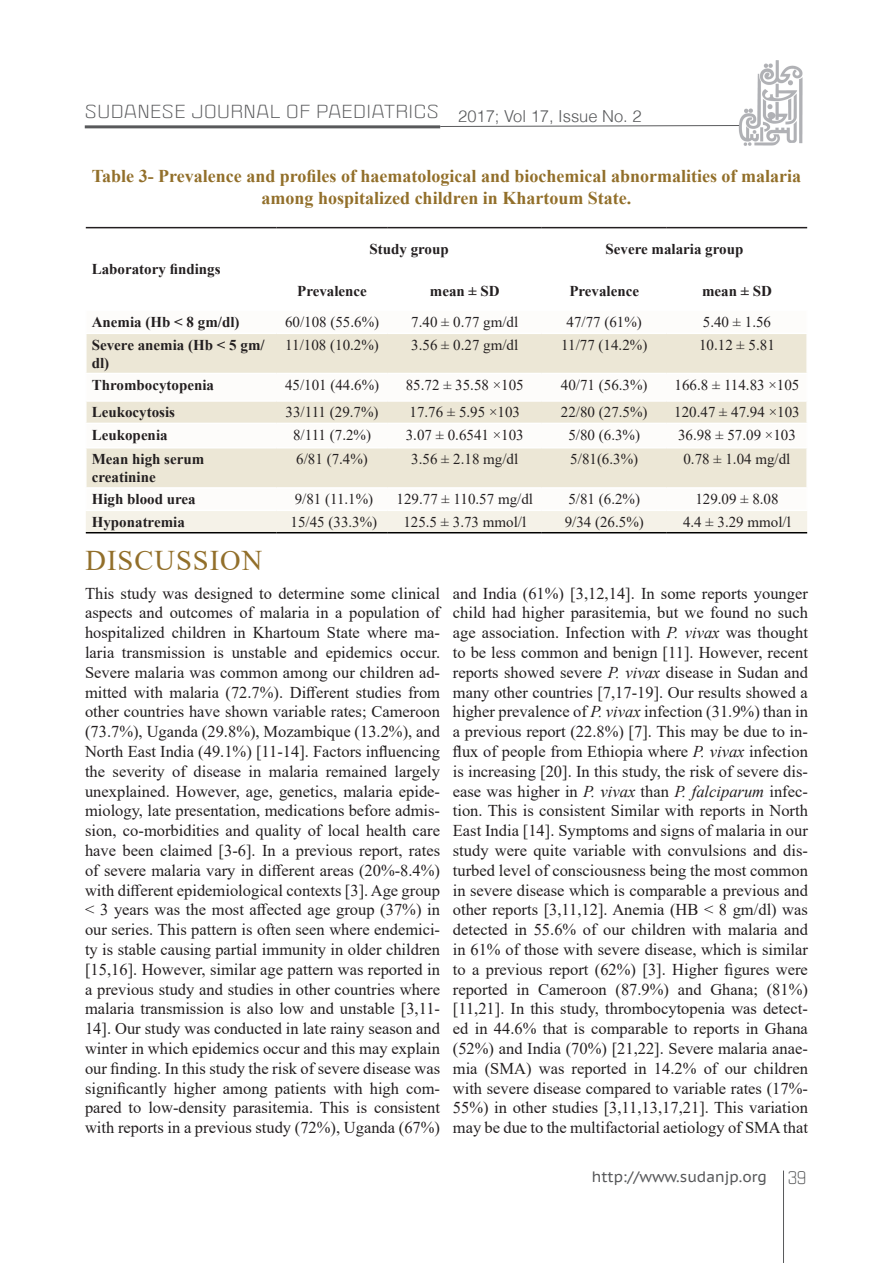
<style>
.page{position:relative;width:893px;height:1263px;background:#fff}
.page>*{position:absolute;margin:0;border:0;box-sizing:border-box;transform-origin:0 0}
.Main_Header_1{font:28.5px "Times New Roman";letter-spacing:.035em;color:#926f2a}
.Tab_Caption{font:700 18px/21.6px "Times New Roman";color:#926f2a;text-align:center}
.Reg_Paragraph{font:16.5px/19.8px "Times New Roman";color:#231f20;text-align:justify}
.t1{font:16.5px "Politica XT";letter-spacing:.025em;color:#58595b;scale:1.19 1}
.t2{font:16.5px "Politica XT";letter-spacing:.025em;color:#58595b}
.Tab_Content{font:15px "Times New Roman";color:#231f20}
.Tab_Head_Row{font:700 15px/18px "Times New Roman";color:#231f20}
.t3{font:15px "PT Sans Caption";color:#58595b}
.s1{font-family:"Helvetica";font-weight:300}
.s2{font-style:italic}
</style>
<div class="page">
<img style="left:738px;top:60px;width:65px;height:86px">
<hr style="left:783px;top:1170px;width:1px;height:93px;background:#58595b">
<hr style="left:85px;top:125px;width:355px;height:3px;background:#58595b">
<svg style="left:439px;top:125px;width:301px;height:2px"></svg>
<svg style="left:86px;top:228px;width:721px;height:1px"></svg>
<svg style="left:87px;top:334px;width:719px;height:153px;fill:#ece7d6"></svg>
<div style="left:86px;top:511px;width:721px;height:21px;background:#f5f2e8"></div>
<hr style="left:85px;top:373px;width:191px;height:1px;background:#fff">
<hr style="left:276px;top:373px;width:112px;height:1px;background:#fff">
<hr style="left:388px;top:373px;width:154px;height:1px;background:#fff">
<hr style="left:542px;top:373px;width:125px;height:1px;background:#fff">
<hr style="left:667px;top:373px;width:141px;height:1px;background:#fff">
<hr style="left:85px;top:400px;width:191px;height:2px;background:#fff">
<hr style="left:276px;top:400px;width:112px;height:2px;background:#fff">
<hr style="left:388px;top:400px;width:154px;height:2px;background:#fff">
<hr style="left:542px;top:400px;width:125px;height:2px;background:#fff">
<hr style="left:667px;top:400px;width:141px;height:2px;background:#fff">
<hr style="left:85px;top:423px;width:191px;height:1px;background:#fff">
<hr style="left:276px;top:423px;width:112px;height:1px;background:#fff">
<hr style="left:388px;top:423px;width:154px;height:1px;background:#fff">
<hr style="left:542px;top:423px;width:125px;height:1px;background:#fff">
<hr style="left:667px;top:423px;width:141px;height:1px;background:#fff">
<hr style="left:85px;top:447px;width:191px;height:1px;background:#fff">
<hr style="left:276px;top:447px;width:112px;height:1px;background:#fff">
<hr style="left:388px;top:447px;width:154px;height:1px;background:#fff">
<hr style="left:542px;top:447px;width:125px;height:1px;background:#fff">
<hr style="left:667px;top:447px;width:141px;height:1px;background:#fff">
<hr style="left:86px;top:532px;width:190px;height:1px;background:#000">
<hr style="left:276px;top:532px;width:112px;height:1px;background:#000">
<hr style="left:388px;top:532px;width:154px;height:1px;background:#000">
<hr style="left:542px;top:532px;width:125px;height:1px;background:#000">
<hr style="left:667px;top:532px;width:140px;height:1px;background:#000">
<hr style="left:86px;top:227px;width:190px;height:1px;background:#231f20">
<hr style="left:276px;top:227px;width:112px;height:1px;background:#231f20">
<hr style="left:388px;top:227px;width:154px;height:1px;background:#231f20">
<hr style="left:542px;top:227px;width:125px;height:1px;background:#231f20">
<hr style="left:667px;top:227px;width:140px;height:1px;background:#231f20">
<p class="t1" style="left:85px;top:101px;width:469px">SUDANESE JOURNAL OF PAEDIATRICS <span class="s1">2017; Vol 17, Issue No. 2</span></p>
<p class="Tab_Caption" style="left:92px;top:165px;width:711px">Table 3- Prevalence and profiles of haematological and biochemical abnormalities of malaria among hospitalized children in Khartoum State.</p>
<p class="Tab_Head_Row" style="left:92px;top:260px;width:130px">Laboratory findings</p>
<p class="Tab_Head_Row" style="left:369px;top:240px;width:81px">Study group</p>
<p class="Tab_Head_Row" style="left:606px;top:240px;width:139px">Severe malaria group</p>
<p class="Tab_Head_Row" style="left:297px;top:281px;width:71px">Prevalence</p>
<p class="Tab_Head_Row" style="left:430px;top:281px;width:71px">mean ± SD</p>
<p class="Tab_Head_Row" style="left:569px;top:281px;width:71px">Prevalence</p>
<p class="Tab_Head_Row" style="left:702px;top:281px;width:71px">mean ± SD</p>
<p class="Tab_Head_Row" style="left:92px;top:313px;width:149px">Anemia (Hb &lt; 8 gm/dl)</p>
<p class="Tab_Content" style="left:285px;top:312px;width:96px">60/108 (55.6%)</p>
<p class="Tab_Content" style="left:411px;top:312px;width:108px">7.40 ± 0.77 gm/dl</p>
<p class="Tab_Content" style="left:567px;top:312px;width:77px">47/77 (61%)</p>
<p class="Tab_Content" style="left:703px;top:312px;width:70px">5.40 ± 1.56</p>
<p class="Tab_Head_Row" style="left:92px;top:335px;width:174px">Severe anemia (Hb &lt; 5 gm/ dl)</p>
<p class="Tab_Content" style="left:285px;top:334px;width:95px">11/108 (10.2%)</p>
<p class="Tab_Content" style="left:411px;top:334px;width:108px">3.56 ± 0.27 gm/dl</p>
<p class="Tab_Content" style="left:561px;top:334px;width:88px">11/77 (14.2%)</p>
<p class="Tab_Content" style="left:699px;top:334px;width:77px">10.12 ± 5.81</p>
<p class="Tab_Head_Row" style="left:92px;top:375px;width:124px">Thrombocytopenia</p>
<p class="Tab_Content" style="left:285px;top:374px;width:96px">45/101 (44.6%)</p>
<p class="Tab_Content" style="left:406px;top:374px;width:119px">85.72 ± 35.58 ×105</p>
<p class="Tab_Content" style="left:561px;top:374px;width:88px">40/71 (56.3%)</p>
<p class="Tab_Content" style="left:674px;top:374px;width:126px">166.8 ± 114.83 ×105</p>
<p class="Tab_Head_Row" style="left:92px;top:403px;width:85px">Leukocytosis</p>
<p class="Tab_Content" style="left:286px;top:402px;width:95px">33/111 (29.7%)</p>
<p class="Tab_Content" style="left:410px;top:402px;width:112px">17.76 ± 5.95 ×103</p>
<p class="Tab_Content" style="left:561px;top:402px;width:88px">22/80 (27.5%)</p>
<p class="Tab_Content" style="left:674px;top:402px;width:127px">120.47 ± 47.94 ×103</p>
<p class="Tab_Head_Row" style="left:92px;top:425px;width:77px">Leukopenia</p>
<p class="Tab_Content" style="left:293px;top:424px;width:80px">8/111 (7.2%)</p>
<p class="Tab_Content" style="left:406px;top:424px;width:119px">3.07 ± 0.6541 ×103</p>
<p class="Tab_Content" style="left:568px;top:424px;width:73px">5/80 (6.3%)</p>
<p class="Tab_Content" style="left:678px;top:424px;width:119px">36.98 ± 57.09 ×103</p>
<p class="Tab_Head_Row" style="left:92px;top:449px;width:114px">Mean high serum creatinine</p>
<p class="Tab_Content" style="left:296px;top:449px;width:73px">6/81 (7.4%)</p>
<p class="Tab_Content" style="left:411px;top:449px;width:108px">3.56 ± 2.18 mg/dl</p>
<p class="Tab_Content" style="left:570px;top:449px;width:69px">5/81(6.3%)</p>
<p class="Tab_Content" style="left:683px;top:449px;width:108px">0.78 ± 1.04 mg/dl</p>
<p class="Tab_Head_Row" style="left:92px;top:490px;width:105px">High blood urea</p>
<p class="Tab_Content" style="left:295px;top:489px;width:80px">9/81 (11.1%)</p>
<p class="Tab_Content" style="left:397px;top:489px;width:138px">129.77 ± 110.57 mg/dl</p>
<p class="Tab_Content" style="left:568px;top:489px;width:73px">5/81 (6.2%)</p>
<p class="Tab_Content" style="left:695px;top:489px;width:85px">129.09 ± 8.08</p>
<p class="Tab_Head_Row" style="left:92px;top:512px;width:95px">Hyponatremia</p>
<p class="Tab_Content" style="left:291px;top:511px;width:88px">15/45 (33.3%)</p>
<p class="Tab_Content" style="left:403px;top:511px;width:124px">125.5 ± 3.73 mmol/l</p>
<p class="Tab_Content" style="left:565px;top:511px;width:81px">9/34 (26.5%)</p>
<p class="Tab_Content" style="left:683px;top:511px;width:109px">4.4 ± 3.29 mmol/l</p>
<p class="Main_Header_1" style="left:86px;top:540px;width:178px">DISCUSSION</p>
<p class="Reg_Paragraph" style="left:85px;top:582px;width:357px">This study was designed to determine some clinical aspects and outcomes of malaria in a population of hospitalized children in Khartoum State where ma&shy;laria transmission is unstable and epidemics occur.<br>Severe malaria was common among our children ad&shy;mitted with malaria (72.7%). Different studies from other countries have shown variable rates; Cameroon (73.7%), Uganda (29.8%), Mozambique (13.2%), and North East India (49.1%) [11-14]. Factors influencing the severity of disease in malaria remained largely unexplained. However, age, genetics, malaria epide&shy;miology, late presentation, medications before admis&shy;sion, co-morbidities and quality of local health care have been claimed [3-6]. In a previous report, rates of severe malaria vary in different areas (20%-8.4%) with different epidemiological contexts [3]. Age group &lt; 3 years was the most affected age group (37%) in our series. This pattern is often seen where endemici&shy;ty is stable causing partial immunity in older children [15,16]. However, similar age pattern was reported in a previous study and studies in other countries where malaria transmission is also low and unstable [3,11- 14]. Our study was conducted in late rainy season and winter in which epidemics occur and this may explain our finding. In this study the risk of severe disease was significantly higher among patients with high com&shy;pared to low-density parasitemia. This is consistent with reports in a previous study (72%), Uganda (67%)</p>
<p class="Reg_Paragraph" style="left:453px;top:582px;width:357px">and India (61%) [3,12,14]. In some reports younger child had higher parasitemia, but we found no such age association. Infection with <span class="s2">P. vivax</span> was thought to be less common and benign [11]. However, recent reports showed severe <span class="s2">P. vivax</span> disease in Sudan and many other countries [7,17-19]. Our results showed a higher prevalence of <span class="s2">P. vivax</span> infection (31.9%) than in a previous report (22.8%) [7]. This may be due to in&shy;flux of people from Ethiopia where <span class="s2">P. vivax</span> infection is increasing [20]. In this study, the risk of severe dis&shy;ease was higher in <span class="s2">P. vivax</span> than <span class="s2">P. falciparum</span> infec&shy;tion. This is consistent Similar with reports in North East India [14]. Symptoms and signs of malaria in our study were quite variable with convulsions and dis&shy;turbed level of consciousness being the most common in severe disease which is comparable a previous and other reports [3,11,12]. Anemia (HB &lt; 8 gm/dl) was detected in 55.6% of our children with malaria and in 61% of those with severe disease, which is similar to a previous report (62%) [3]. Higher figures were reported in Cameroon (87.9%) and Ghana; (81%) [11,21]. In this study, thrombocytopenia was detect&shy;ed in 44.6% that is comparable to reports in Ghana (52%) and India (70%) [21,22]. Severe malaria anae&shy;mia (SMA) was reported in 14.2% of our children with severe disease compared to variable rates (17%- 55%) in other studies [3,11,13,17,21]. This variation may be due to the multifactorial aetiology of SMA that</p>
<p class="t3" style="left:592px;top:1167px;width:177px">http://www.sudanjp.org</p>
<p class="t2" style="left:788px;top:1167px;width:20px">39</p>
</div>
